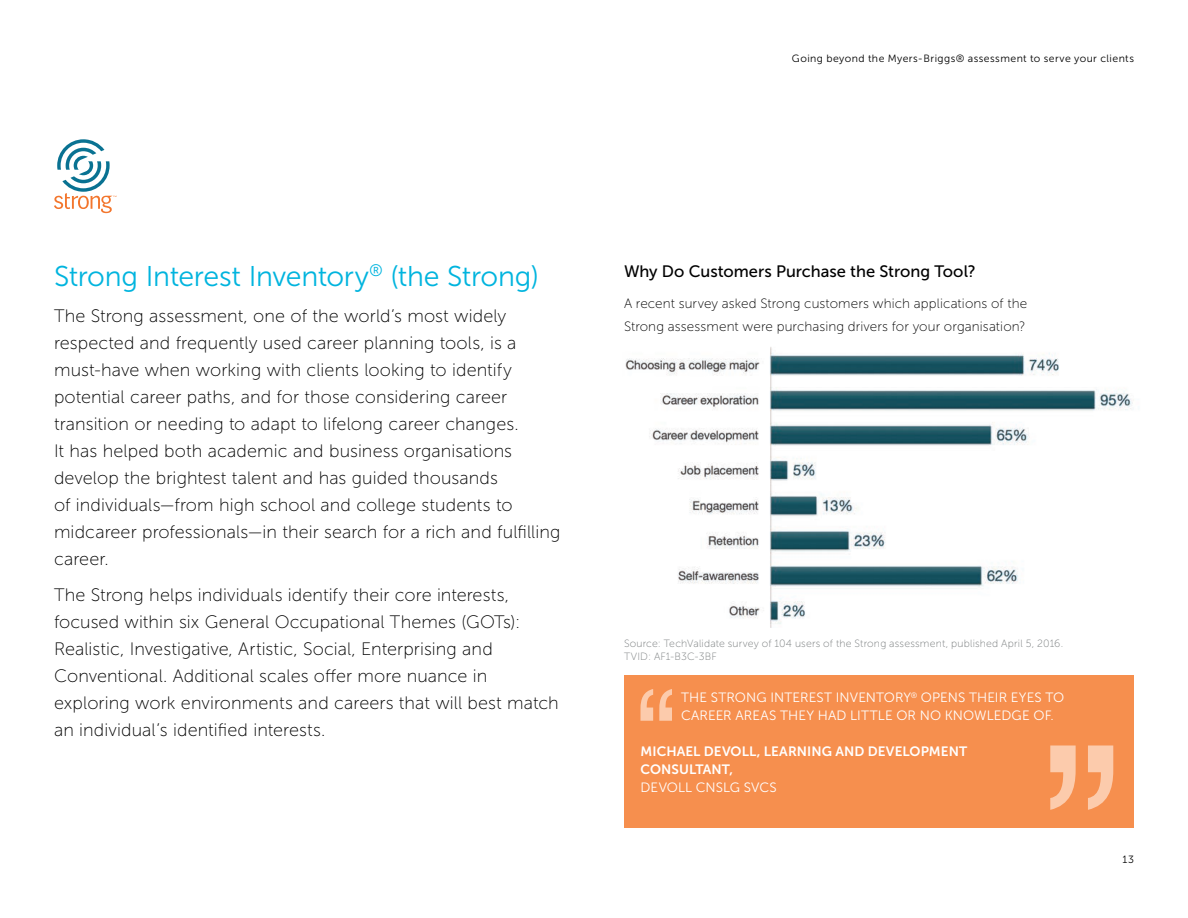
<style>
.page{position:relative;width:1188px;height:918px;background:#fff}
.page>*{position:absolute;margin:0;border:0;box-sizing:border-box;transform-origin:0 0}
.t1{font:28.5px "Museo Sans 300";letter-spacing:-.015em;color:#00b4de}
.t2{font:18px/27px "Museo Sans 100";letter-spacing:.005em;color:#000001}
.t3{font:16.5px "Museo Sans 500";color:#000001}
.t4{font:13.5px/22.5px "Museo Sans 100";letter-spacing:.01em;color:#000001}
.t5{font:13.5px/18px "Museo Sans 300";letter-spacing:.01em;color:#fff}
.t6{font:13.5px/18px "Museo Sans 700";letter-spacing:.005em;color:#fff}
.t7{font:10.5px/13.5px "Museo Sans 100";letter-spacing:.015em;color:#767a7b}
.t8{font:10.5px "Museo Sans 300";letter-spacing:.045em;color:#000001}
</style>
<div class="page">
<svg style="left:54px;top:139px;width:63px;height:74px"></svg>
<img style="left:625px;top:347px;width:509px;height:281px">
<div style="left:624px;top:676px;width:510px;height:152px;background:#f68f4e"></div>
<svg style="left:641px;top:689px;width:31px;height:32px"></svg>
<svg style="left:1050px;top:746px;width:63px;height:64px"></svg>
<p class="t8" style="left:792px;top:53px;width:344px">Going beyond the Myers-Briggs® assessment to serve your clients</p>
<h1 class="t1" style="left:54px;top:261px;width:487px">Strong Interest Inventory<sup>®</sup> (the Strong)</h1>
<p class="t2" style="left:54px;top:302px;width:508px">The Strong assessment, one of the world’s most widely respected and frequently used career planning tools, is a must-have when working with clients looking to identify potential career paths, and for those considering career transition or needing to adapt to lifelong career changes.<br>It has helped both academic and business organisations develop the brightest talent and has guided thousands<br>of individuals—from high school and college students to midcareer professionals—in their search for a rich and fulfilling career.</p>
<p class="t2" style="left:54px;top:581px;width:506px">The Strong helps individuals identify their core interests, focused within six General Occupational Themes (GOTs):<br>Realistic, Investigative, Artistic, Social, Enterprising and Conventional. Additional scales offer more nuance in exploring work environments and careers that will best match an individual’s identified interests.</p>
<p class="t3" style="left:624px;top:262px;width:353px">Why Do Customers Purchase the Strong Tool?</p>
<p class="t4" style="left:624px;top:293px;width:405px">A recent survey asked Strong customers which applications of the<br>Strong assessment were purchasing drivers for your organisation?</p>
<p class="t7" style="left:624px;top:637px;width:441px">Source: TechValidate survey of 104 users of the Strong assessment, published April 5, 2016.<br>TVID: AF1-B3C-3BF</p>
<p class="t5" style="left:681px;top:689px;width:385px">THE STRONG INTEREST INVENTORY<sup>®</sup> OPENS THEIR EYES TO<br>CAREER AREAS THEY HAD LITTLE OR NO KNOWLEDGE OF.</p>
<p class="t6" style="left:641px;top:743px;width:328px">MICHAEL DEVOLL, LEARNING AND DEVELOPMENT<br>CONSULTANT,</p>
<p class="t5" style="left:641px;top:779px;width:138px">DEVOLL CNSLG SVCS</p>
<p class="t8" style="left:1123px;top:854px;width:13px">13</p>
</div>
